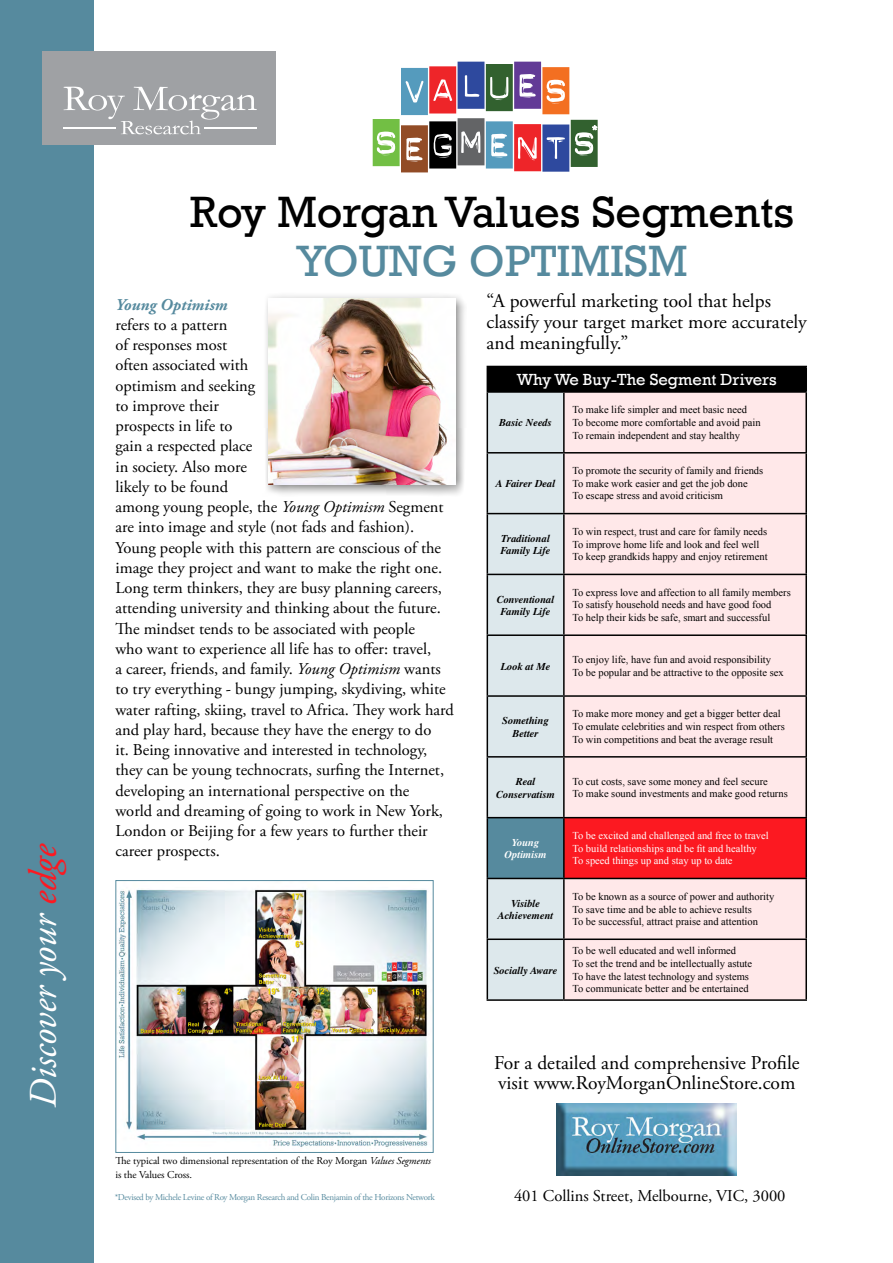
<style>
.page{position:relative;width:893px;height:1263px;background:#fff}
.page>*{position:absolute;margin:0;border:0;box-sizing:border-box;transform-origin:0 0}
.t1{font:45px "Rockwell";color:#000}
.t2{font:45px "Rockwell";color:#568a9e}
.t3{font:italic 39px "Adobe Garamond Pro";letter-spacing:-.005em;color:#fff}
.t4{font:19.5px/21px "Adobe Garamond Pro";color:#000}
.t5{font:16.5px/20.2px "Adobe Garamond Pro";color:#000}
.t6{font:16.5px "Rockwell";color:#fff}
.t7{font:italic 700 16.5px "Adobe Garamond Pro";color:#568a9e}
.t8{font:10.5px/12.6px "Times New Roman";color:#000}
.t9{font:italic 700 10.5px/12.6px "Times";color:#000;text-align:center}
.t10{font:10.5px/12.6px "Times New Roman";color:#fff}
.t11{font:10.5px/13.5px "Adobe Garamond Pro";letter-spacing:-.005em;color:#000}
.t12{font:italic 700 10.5px/12.6px "Times";color:#fff;text-align:center}
.t13{font:9px "Adobe Garamond Pro";letter-spacing:-.035em;color:#568a9e}
.s1{color:#fc1921}
.s2{font-style:italic}
</style>
<div class="page">
<div style="left:0;top:0;width:94px;height:1263px;background:#568a9e"></div>
<svg style="left:373px;top:62px;width:225px;height:110px"></svg>
<div style="left:487px;top:366px;width:319px;height:26px;background:#000"></div>
<div style="left:488px;top:393px;width:75px;height:606px;background:#dde8ec"></div>
<div style="left:565px;top:393px;width:240px;height:606px;background:#ffe8e9"></div>
<div style="left:487px;top:818px;width:77px;height:60px;background:#568a9e"></div>
<div style="left:564px;top:818px;width:242px;height:60px;background:#fc1921"></div>
<hr style="left:564px;top:366px;width:243px;height:1px;background:#000">
<hr style="left:805px;top:367px;width:2px;height:24px;background:#000">
<hr style="left:487px;top:391px;width:77px;height:2px;background:#000">
<hr style="left:487px;top:393px;width:1px;height:59px;background:#000">
<hr style="left:564px;top:391px;width:243px;height:2px;background:#000">
<hr style="left:563px;top:393px;width:2px;height:59px;background:#000">
<hr style="left:805px;top:393px;width:2px;height:59px;background:#000">
<hr style="left:487px;top:452px;width:77px;height:1px;background:#000">
<hr style="left:487px;top:453px;width:1px;height:60px;background:#000">
<hr style="left:564px;top:452px;width:243px;height:1px;background:#000">
<hr style="left:563px;top:453px;width:2px;height:60px;background:#000">
<hr style="left:805px;top:453px;width:2px;height:60px;background:#000">
<hr style="left:487px;top:513px;width:77px;height:1px;background:#000">
<hr style="left:487px;top:514px;width:1px;height:60px;background:#000">
<hr style="left:564px;top:513px;width:243px;height:1px;background:#000">
<hr style="left:563px;top:514px;width:2px;height:60px;background:#000">
<hr style="left:805px;top:514px;width:2px;height:60px;background:#000">
<hr style="left:487px;top:574px;width:77px;height:1px;background:#000">
<hr style="left:487px;top:575px;width:1px;height:59px;background:#000">
<hr style="left:564px;top:574px;width:243px;height:1px;background:#000">
<hr style="left:563px;top:575px;width:2px;height:59px;background:#000">
<hr style="left:805px;top:575px;width:2px;height:59px;background:#000">
<hr style="left:487px;top:634px;width:77px;height:2px;background:#000">
<hr style="left:487px;top:636px;width:1px;height:59px;background:#000">
<hr style="left:564px;top:634px;width:243px;height:2px;background:#000">
<hr style="left:563px;top:636px;width:2px;height:59px;background:#000">
<hr style="left:805px;top:636px;width:2px;height:59px;background:#000">
<hr style="left:487px;top:695px;width:77px;height:2px;background:#000">
<hr style="left:487px;top:697px;width:1px;height:59px;background:#000">
<hr style="left:564px;top:695px;width:243px;height:2px;background:#000">
<hr style="left:563px;top:697px;width:2px;height:59px;background:#000">
<hr style="left:805px;top:697px;width:2px;height:59px;background:#000">
<hr style="left:487px;top:756px;width:77px;height:2px;background:#000">
<hr style="left:487px;top:758px;width:1px;height:59px;background:#000">
<hr style="left:564px;top:756px;width:243px;height:2px;background:#000">
<hr style="left:563px;top:758px;width:2px;height:59px;background:#000">
<hr style="left:805px;top:758px;width:2px;height:59px;background:#000">
<hr style="left:487px;top:817px;width:77px;height:1px;background:#000">
<hr style="left:487px;top:818px;width:1px;height:60px;background:#000">
<hr style="left:564px;top:817px;width:243px;height:1px;background:#000">
<hr style="left:563px;top:818px;width:2px;height:60px;background:#000">
<hr style="left:805px;top:818px;width:2px;height:60px;background:#000">
<hr style="left:487px;top:878px;width:77px;height:1px;background:#000">
<hr style="left:487px;top:879px;width:1px;height:59px;background:#000">
<hr style="left:564px;top:878px;width:243px;height:1px;background:#000">
<hr style="left:563px;top:879px;width:2px;height:59px;background:#000">
<hr style="left:805px;top:879px;width:2px;height:59px;background:#000">
<hr style="left:487px;top:938px;width:77px;height:2px;background:#000">
<hr style="left:487px;top:940px;width:1px;height:59px;background:#000">
<hr style="left:564px;top:938px;width:243px;height:2px;background:#000">
<hr style="left:563px;top:940px;width:2px;height:59px;background:#000">
<hr style="left:805px;top:940px;width:2px;height:59px;background:#000">
<hr style="left:487px;top:999px;width:77px;height:2px;background:#000">
<hr style="left:564px;top:999px;width:243px;height:2px;background:#000">
<img style="left:557px;top:1103px;width:180px;height:73px">
<div style="left:263px;top:293px;width:204px;height:204px;background:#000;opacity:.5"></div>
<img style="left:269px;top:299px;width:186px;height:186px">
<div style="left:43px;top:51px;width:233px;height:94px;background:#9fa1a4"></div>
<svg style="left:63px;top:87px;width:194px;height:47px"></svg>
<hr style="left:204px;top:127px;width:53px;height:2px;background:#fff">
<img style="left:117px;top:889px;width:311px;height:258px">
<div style="left:115px;top:880px;width:319px;height:273px;border:1px solid #568a9e"></div>
<h2 class="t3" style="left:20px;top:1108px;width:267px;rotate:-90deg">Discover your <span class="s1">edge</span></h2>
<h1 class="t1" style="left:190px;top:186px;width:606px">Roy Morgan Values Segments</h1>
<h1 class="t2" style="left:297px;top:235px;width:392px">YOUNG OPTIMISM</h1>
<h3 class="t7" style="left:115px;top:295px;width:114px">Young Optimism</h3>
<p class="t5" style="left:115px;top:315px;width:340px">refers to a pattern<br>of responses most<br>often associated with<br>optimism and seeking<br>to improve their<br>prospects in life to<br>gain a respected place<br>in society. Also more<br>likely to be found<br>among young people, the <span class="s2">Young Optimism</span> Segment are into image and style (not fads and fashion).<br>Young people with this pattern are conscious of the image they project and want to make the right one.<br>Long term thinkers, they are busy planning careers, attending university and thinking about the future.<br>The mindset tends to be associated with people<br>who want to experience all life has to offer: travel,<br>a career, friends, and family. <span class="s2">Young Optimism</span> wants to try everything - bungy jumping, skydiving, white water rafting, skiing, travel to Africa. They work hard and play hard, because they have the energy to do<br>it. Being innovative and interested in technology, they can be young technocrats, surfing the Internet, developing an international perspective on the<br>world and dreaming of going to work in New York, London or Beijing for a few years to further their career prospects.</p>
<h3 class="t4" style="left:487px;top:291px;width:322px">“A powerful marketing tool that helps classify your target market more accurately and meaningfully.”</h3>
<h3 class="t6" style="left:517px;top:370px;width:261px">Why We Buy-The Segment Drivers</h3>
<p class="t9" style="left:499px;top:416px;width:54px">Basic Needs</p>
<p class="t8" style="left:572px;top:403px;width:190px">To make life simpler and meet basic need<br>To become more comfortable and avoid pain<br>To remain independent and stay healthy</p>
<p class="t8" style="left:572px;top:464px;width:192px">To promote the security of family and friends<br>To make work easier and get the job done<br>To escape stress and avoid criticism</p>
<p class="t9" style="left:496px;top:477px;width:61px">A Fairer Deal</p>
<p class="t9" style="left:501px;top:532px;width:51px;text-align:left">Traditional<br>Family Life</p>
<p class="t8" style="left:572px;top:525px;width:197px">To win respect, trust and care for family needs<br>To improve home life and look and feel well<br>To keep grandkids happy and enjoy retirement</p>
<p class="t9" style="left:497px;top:593px;width:59px">Conventional<br>Family Life</p>
<p class="t8" style="left:572px;top:586px;width:220px">To express love and affection to all family members<br>To satisfy household needs and have good food<br>To help their kids be safe, smart and successful</p>
<p class="t9" style="left:501px;top:660px;width:51px">Look at Me</p>
<p class="t8" style="left:572px;top:653px;width:213px">To enjoy life, have fun and avoid responsibility<br>To be popular and be attractive to the opposite sex</p>
<p class="t9" style="left:502px;top:714px;width:48px">Something<br>Better</p>
<p class="t8" style="left:572px;top:707px;width:214px">To make more money and get a bigger better deal<br>To emulate celebrities and win respect from others<br>To win competitions and beat the average result</p>
<p class="t9" style="left:496px;top:775px;width:60px">Real<br>Conservatism</p>
<p class="t8" style="left:572px;top:775px;width:217px">To cut costs, save some money and feel secure<br>To make sound investments and make good returns</p>
<p class="t12" style="left:505px;top:836px;width:44px">Young<br>Optimism</p>
<p class="t10" style="left:572px;top:829px;width:198px">To be excited and challenged and free to travel<br>To build relationships and be fit and healthy<br>To speed things up and stay up to date</p>
<p class="t9" style="left:498px;top:897px;width:57px">Visible<br>Achievement</p>
<p class="t8" style="left:572px;top:890px;width:203px">To be known as a source of power and authority<br>To save time and be able to achieve results<br>To be successful, attract praise and attention</p>
<p class="t9" style="left:494px;top:964px;width:65px">Socially Aware</p>
<p class="t8" style="left:572px;top:944px;width:181px">To be well educated and well informed<br>To set the trend and be intellectually astute To have the latest technology and systems To communicate better and be entertained</p>
<p class="t11" style="left:115px;top:1154px;width:317px">The typical two dimensional representation of the Roy Morgan <span class="s2">Values Segments </span>is the Values Cross.</p>
<p class="t13" style="left:115px;top:1192px;width:322px">*Devised by Michele Levine of Roy Morgan Research and Colin Benjamin of the Horizons Network</p>
<h3 class="t4" style="left:494px;top:1054px;width:307px;line-height:19.5px">For a detailed and comprehensive Profile visit www.RoyMorganOnlineStore.com</h3>
<h3 class="t5" style="left:514px;top:1186px;width:273px">401 Collins Street, Melbourne, VIC, 3000</h3>
</div>
